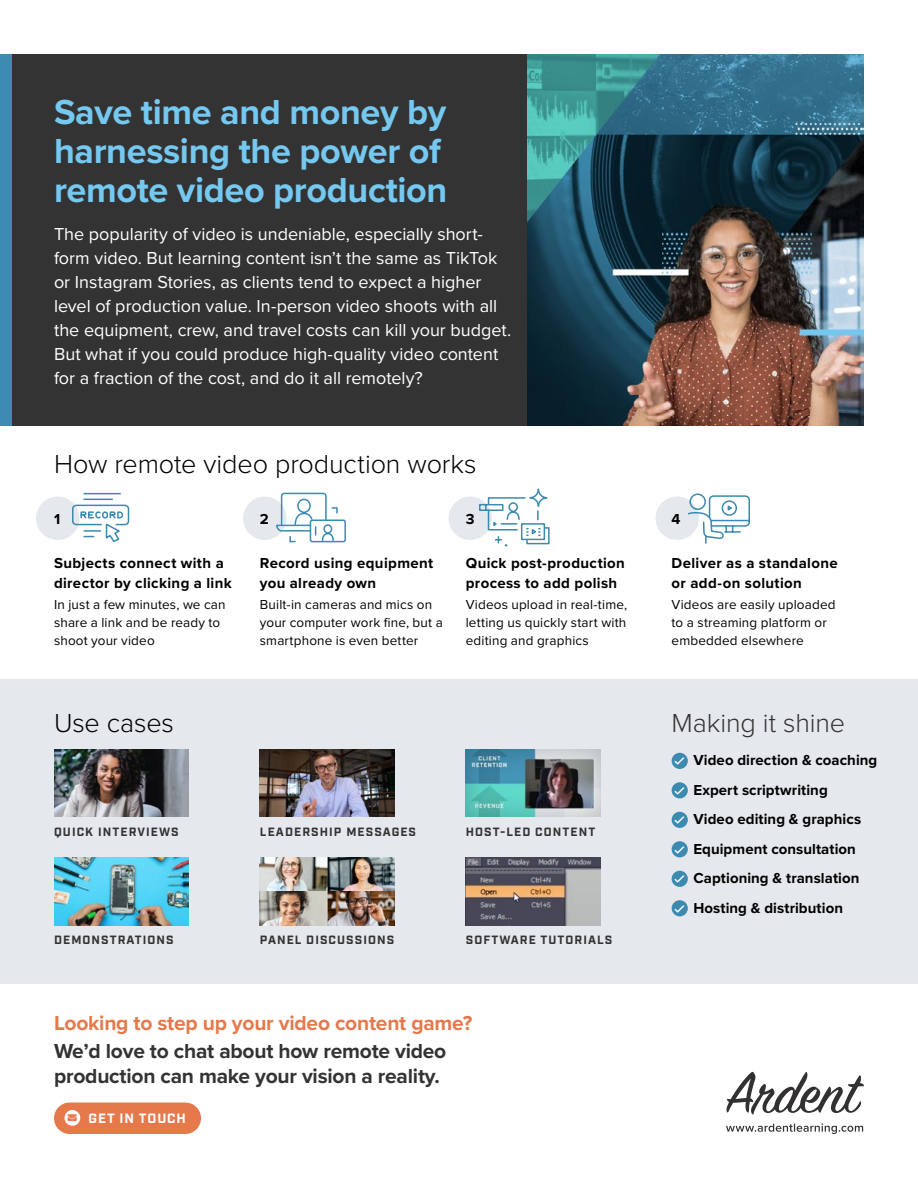
<style>
.page{position:relative;width:918px;height:1188px;background:#fff}
.page>*{position:absolute;margin:0;border:0;box-sizing:border-box;transform-origin:0 0}
.t1{font:700 36px/39px "Proxima Nova";letter-spacing:-.01em;color:#75c8f0}
.t2{font:300 27px "Proxima Nova";letter-spacing:-.005em;color:#000}
.t3{font:300 27px "Proxima Nova";letter-spacing:-.005em;color:#333}
.t4{font:700 21px/25.2px "Proxima Nova";letter-spacing:-.01em;color:#333}
.t5{font:700 21px "Proxima Nova";letter-spacing:-.01em;color:#e5794c}
.t6{font:18px/24px "Proxima Nova";color:#fff}
.t7{font:700 15px/29.5px "Proxima Nova";letter-spacing:.02em;color:#000}
.t8{font:13.5px/18px "Proxima Nova";letter-spacing:.01em;color:#000}
.t9{font:700 13.5px "Industry";letter-spacing:.07em;color:#fff}
.t10{font:700 12px "Industry";letter-spacing:.09em;color:#333}
.s1{color:#e5794c}
</style>
<div class="page">
<div style="left:36px;top:496px;width:44px;height:44px;background:#e5e9ed;border-radius:50%"></div>
<div style="left:448px;top:496px;width:44px;height:44px;background:#e5e9ed;border-radius:50%"></div>
<div style="left:656px;top:496px;width:43px;height:44px;background:#e5e9ed;border-radius:50%"></div>
<div style="left:243px;top:496px;width:43px;height:44px;background:#e5e9ed;border-radius:50%"></div>
<img style="left:526px;top:54px;width:338px;height:371px">
<div style="left:0;top:680px;width:918px;height:304px;background:#e5e9ed"></div>
<div style="left:0;top:54px;width:526px;height:371px;background:#333"></div>
<div style="left:672px;top:753px;width:16px;height:16px;background:#3c8aaf;border-radius:50%"></div>
<div style="left:672px;top:782px;width:16px;height:16px;background:#3c8aaf;border-radius:50%"></div>
<div style="left:672px;top:812px;width:16px;height:16px;background:#3c8aaf;border-radius:50%"></div>
<div style="left:672px;top:841px;width:16px;height:16px;background:#3c8aaf;border-radius:50%"></div>
<div style="left:672px;top:871px;width:16px;height:16px;background:#3c8aaf;border-radius:50%"></div>
<div style="left:672px;top:900px;width:16px;height:16px;background:#3c8aaf;border-radius:50%"></div>
<div style="left:0;top:54px;width:12px;height:371px;background:#3d8bb1"></div>
<div style="left:54px;top:1102px;width:147px;height:32px;background:#e5794c;border-radius:16px"></div>
<div style="left:65px;top:1110px;width:15px;height:16px;background:#fff;border-radius:50%"></div>
<img style="left:54px;top:750px;width:135px;height:67px">
<div style="left:452px;top:738px;width:162px;height:79px;background:#000;opacity:.25"></div>
<img style="left:260px;top:750px;width:135px;height:67px">
<img style="left:54px;top:858px;width:135px;height:67px">
<img style="left:466px;top:858px;width:135px;height:67px">
<img style="left:260px;top:858px;width:135px;height:33px">
<img style="left:260px;top:891px;width:135px;height:34px">
<hr style="left:84px;top:493px;width:36px;height:1px;background:#3c8aaf">
<svg style="left:72px;top:499px;width:58px;height:43px"></svg>
<svg style="left:276px;top:492px;width:70px;height:51px"></svg>
<svg style="left:479px;top:488px;width:71px;height:59px"></svg>
<div style="left:689px;top:494px;width:17px;height:16px;border:2px solid #3c8aaf;border-radius:50%"></div>
<svg style="left:687px;top:495px;width:63px;height:49px"></svg>
<svg style="left:726px;top:1123px;width:137px;height:11px"></svg>
<svg style="left:727px;top:1072px;width:137px;height:42px"></svg>
<h1 class="t1" style="left:54px;top:94px;width:395px">Save time and money by harnessing the power of remote video production</h1>
<p class="t6" style="left:54px;top:222px;width:459px">The popularity of video is undeniable, especially short&shy;form video. But learning content isn’t the same as TikTok or Instagram Stories, as clients tend to expect a higher level of production value. In-person video shoots with all the equipment, crew, and travel costs can kill your budget.<br>But what if you could produce high-quality video content for a fraction of the cost, and do it all remotely?</p>
<h2 class="t2" style="left:54px;top:448px;width:424px">How remote video production works</h2>
<p class="t7" style="left:54px;top:504px;width:8px">1</p>
<p class="t7" style="left:260px;top:504px;width:10px">2</p>
<p class="t7" style="left:466px;top:504px;width:10px">3</p>
<p class="t7" style="left:672px;top:504px;width:10px">4</p>
<p class="t7" style="left:260px;top:554px;width:175px;line-height:19.5px">Record using equipment you already own</p>
<p class="t8" style="left:260px;top:596px;width:184px">Built-in cameras and mics on your computer work fine, but a smartphone is even better</p>
<p class="t7" style="left:54px;top:554px;width:179px;line-height:19.5px">Subjects connect with a director by clicking a link</p>
<p class="t8" style="left:54px;top:596px;width:173px">In just a few minutes, we can share a link and be ready to shoot your video</p>
<p class="t7" style="left:466px;top:554px;width:161px;line-height:19.5px">Quick post-production process to add polish</p>
<p class="t8" style="left:466px;top:596px;width:163px;text-align:justify">Videos upload in real-time, letting us quickly start with editing and graphics</p>
<p class="t7" style="left:672px;top:554px;width:168px;line-height:19.5px">Deliver as a standalone or add-on solution</p>
<p class="t8" style="left:672px;top:596px;width:165px">Videos are easily uploaded to a streaming platform or embedded elsewhere</p>
<h2 class="t2" style="left:54px;top:707px;width:121px">Use cases</h2>
<h2 class="t3" style="left:672px;top:707px;width:175px">Making it shine</h2>
<p class="t10" style="left:54px;top:824px;width:126px">QUICK INTERVIEWS</p>
<p class="t10" style="left:260px;top:824px;width:158px">LEADERSHIP MESSAGES</p>
<p class="t10" style="left:466px;top:824px;width:131px">HOST-LED CONTENT</p>
<p class="t10" style="left:54px;top:933px;width:121px">DEMONSTRATIONS</p>
<p class="t10" style="left:260px;top:933px;width:136px">PANEL DISCUSSIONS</p>
<p class="t10" style="left:466px;top:933px;width:148px">SOFTWARE TUTORIALS</p>
<p class="t5" style="left:54px;top:1011px;width:420px">Looking to step up your video content game?</p>
<p class="t4" style="left:54px;top:1039px;width:394px">We’d love to chat about how remote video production can make your vision a reality.</p>
<p class="t9" style="left:68px;top:1110px;width:120px"><span class="s1">■❖●□</span> GET IN TOUCH</p>
<p class="t7" style="left:693px;top:746px;width:186px">Video direction &amp; coaching<br>Expert scriptwriting<br>Video editing &amp; graphics<br>Equipment consultation<br>Captioning &amp; translation<br>Hosting &amp; distribution</p>
</div>
